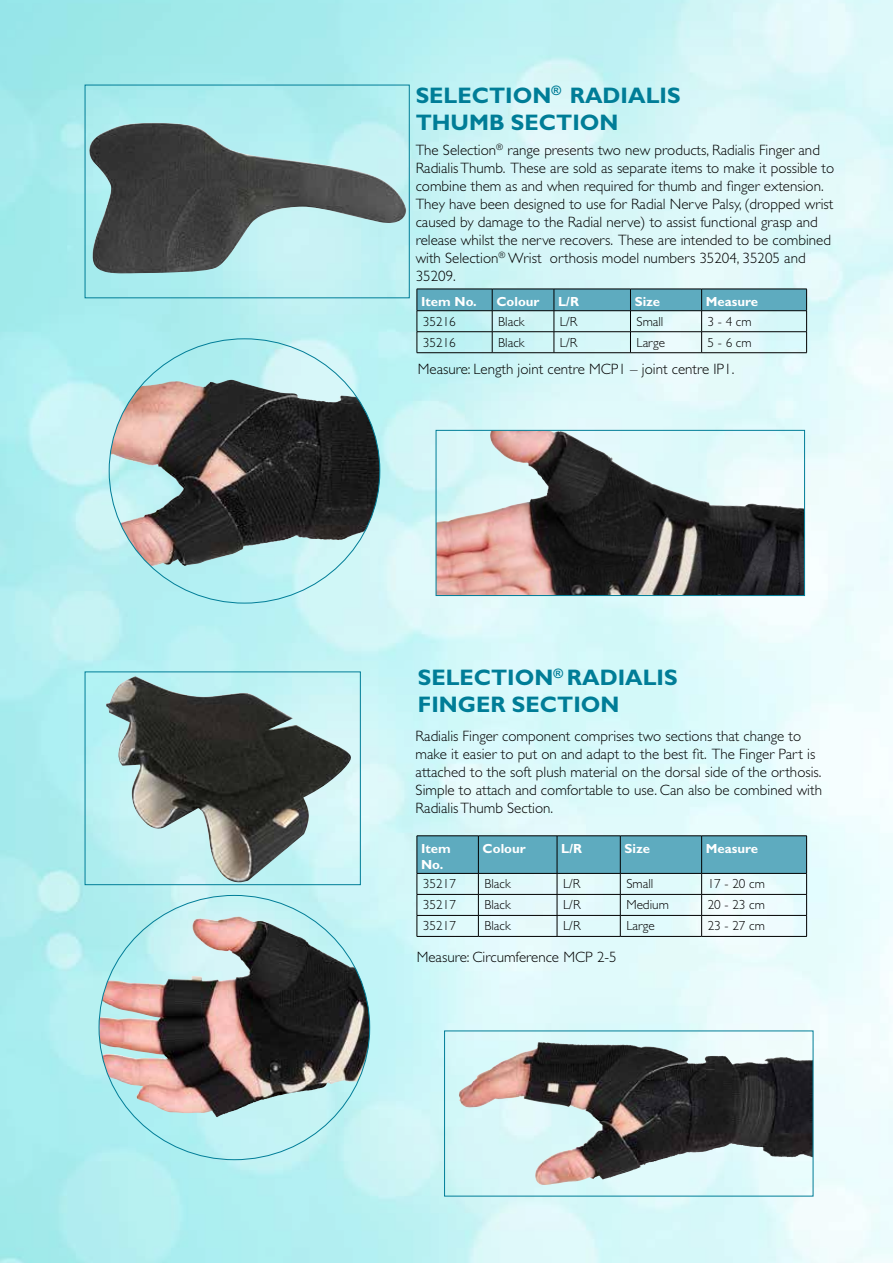
<style>
.page{position:relative;width:893px;height:1263px;background:#fff}
.page>*{position:absolute;margin:0;border:0;box-sizing:border-box;transform-origin:0 0}
.t1{font:700 22.5px/27px "Gill Sans Std";color:#007d97}
.t2{font:300 15px/18px "Gill Sans Std";color:#000}
.t3{font:300 13.2px "Gill Sans Std";color:#000}
.t4{font:700 13.2px/15.9px "Gill Sans Std";color:#fff}
</style>
<div class="page">
<img style="left:0;top:0;width:893px;height:1263px">
<img style="left:87px;top:123px;width:319px;height:152px">
<img style="left:106px;top:676px;width:246px;height:207px">
<div style="left:85px;top:672px;width:276px;height:213px;border:1px solid #007d97"></div>
<img style="left:110px;top:381px;width:175px;height:185px">
<img style="left:438px;top:432px;width:365px;height:162px">
<div style="left:436px;top:430px;width:369px;height:166px;border:1px solid #007d97"></div>
<img style="left:99px;top:916px;width:151px;height:143px">
<img style="left:458px;top:1043px;width:105px;height:65px">
<svg style="left:417px;top:289px;width:390px;height:64px;background:#a4d2da"></svg>
<hr style="left:417px;top:310px;width:75px;height:1px;background:#000">
<hr style="left:492px;top:310px;width:62px;height:1px;background:#000">
<hr style="left:554px;top:310px;width:76px;height:1px;background:#000">
<hr style="left:630px;top:310px;width:72px;height:1px;background:#000">
<hr style="left:702px;top:310px;width:105px;height:1px;background:#000">
<svg style="left:417px;top:836px;width:390px;height:100px;background:#acd6de"></svg>
<hr style="left:417px;top:936px;width:61px;height:1px;background:#000">
<hr style="left:478px;top:936px;width:79px;height:1px;background:#000">
<hr style="left:557px;top:936px;width:63px;height:1px;background:#000">
<hr style="left:620px;top:936px;width:82px;height:1px;background:#000">
<hr style="left:702px;top:936px;width:105px;height:1px;background:#000">
<hr style="left:417px;top:835px;width:61px;height:1px;background:#000">
<hr style="left:417px;top:836px;width:1px;height:37px;background:#000">
<hr style="left:478px;top:835px;width:79px;height:1px;background:#000">
<hr style="left:478px;top:836px;width:1px;height:37px;background:#000">
<hr style="left:557px;top:835px;width:63px;height:1px;background:#000">
<hr style="left:557px;top:836px;width:1px;height:37px;background:#000">
<hr style="left:620px;top:835px;width:82px;height:1px;background:#000">
<hr style="left:620px;top:836px;width:1px;height:37px;background:#000">
<hr style="left:702px;top:835px;width:105px;height:1px;background:#000">
<hr style="left:701px;top:836px;width:1px;height:37px;background:#000">
<hr style="left:806px;top:836px;width:1px;height:37px;background:#000">
<hr style="left:417px;top:873px;width:61px;height:1px;background:#000">
<hr style="left:478px;top:873px;width:79px;height:1px;background:#000">
<hr style="left:557px;top:873px;width:63px;height:1px;background:#000">
<hr style="left:620px;top:873px;width:82px;height:1px;background:#000">
<hr style="left:702px;top:873px;width:105px;height:1px;background:#000">
<h1 class="t1" style="left:416px;top:81px;width:266px">SELECTION<sup>®</sup> RADIALIS<br>THUMB SECTION</h1>
<p class="t2" style="left:416px;top:141px;width:420px">The Selection<sup>®</sup> range presents two new products, Radialis Finger and Radialis Thumb. These are sold as separate items to make it possible to combine them as and when required for thumb and finger extension.<br>They have been designed to use for Radial Nerve Palsy, (dropped wrist caused by damage to the Radial nerve) to assist functional grasp and release whilst the nerve recovers. These are intended to be combined with Selection<sup>®</sup> Wrist orthosis model numbers 35204, 35205 and 35209.</p>
<p class="t4" style="left:421px;top:294px;width:57px">Item No.</p>
<p class="t4" style="left:496px;top:294px;width:45px">Colour</p>
<p class="t4" style="left:558px;top:294px;width:22px">L/R</p>
<p class="t4" style="left:635px;top:294px;width:27px">Size</p>
<p class="t4" style="left:706px;top:294px;width:54px">Measure</p>
<p class="t3" style="left:423px;top:314px;width:34px">35216</p>
<p class="t3" style="left:498px;top:314px;width:28px">Black</p>
<p class="t3" style="left:560px;top:314px;width:19px">L/R</p>
<p class="t3" style="left:636px;top:314px;width:28px">Small</p>
<p class="t3" style="left:708px;top:314px;width:46px">3 - 4 cm</p>
<p class="t3" style="left:423px;top:335px;width:34px">35216</p>
<p class="t3" style="left:498px;top:335px;width:28px">Black</p>
<p class="t3" style="left:560px;top:335px;width:19px">L/R</p>
<p class="t3" style="left:636px;top:335px;width:30px">Large</p>
<p class="t3" style="left:708px;top:335px;width:46px">5 - 6 cm</p>
<p class="t2" style="left:418px;top:361px;width:318px">Measure: Length joint centre MCP1 – joint centre IP1.</p>
<h1 class="t1" style="left:418px;top:664px;width:261px">SELECTION<sup>®</sup> RADIALIS<br>FINGER SECTION</h1>
<p class="t2" style="left:416px;top:727px;width:408px">Radialis Finger component comprises two sections that change to make it easier to put on and adapt to the best fit. The Finger Part is attached to the soft plush material on the dorsal side of the orthosis.<br>Simple to attach and comfortable to use. Can also be combined with Radialis Thumb Section.</p>
<p class="t4" style="left:421px;top:841px;width:31px">Item<br>No.</p>
<p class="t4" style="left:483px;top:841px;width:45px">Colour</p>
<p class="t4" style="left:561px;top:841px;width:22px">L/R</p>
<p class="t4" style="left:625px;top:841px;width:27px">Size</p>
<p class="t4" style="left:706px;top:841px;width:54px">Measure</p>
<p class="t3" style="left:423px;top:876px;width:34px">35217</p>
<p class="t3" style="left:484px;top:876px;width:28px">Black</p>
<p class="t3" style="left:563px;top:876px;width:19px">L/R</p>
<p class="t3" style="left:626px;top:876px;width:28px">Small</p>
<p class="t3" style="left:708px;top:876px;width:59px">17 - 20 cm</p>
<p class="t3" style="left:423px;top:897px;width:34px">35217</p>
<p class="t3" style="left:484px;top:897px;width:28px">Black</p>
<p class="t3" style="left:563px;top:897px;width:19px">L/R</p>
<p class="t3" style="left:626px;top:897px;width:44px">Medium</p>
<p class="t3" style="left:708px;top:897px;width:59px">20 - 23 cm</p>
<p class="t3" style="left:423px;top:918px;width:34px">35217</p>
<p class="t3" style="left:484px;top:918px;width:28px">Black</p>
<p class="t3" style="left:563px;top:918px;width:19px">L/R</p>
<p class="t3" style="left:626px;top:918px;width:30px">Large</p>
<p class="t3" style="left:708px;top:918px;width:59px">23 - 27 cm</p>
<p class="t2" style="left:417px;top:948px;width:201px">Measure: Circumference MCP 2-5</p>
</div>
